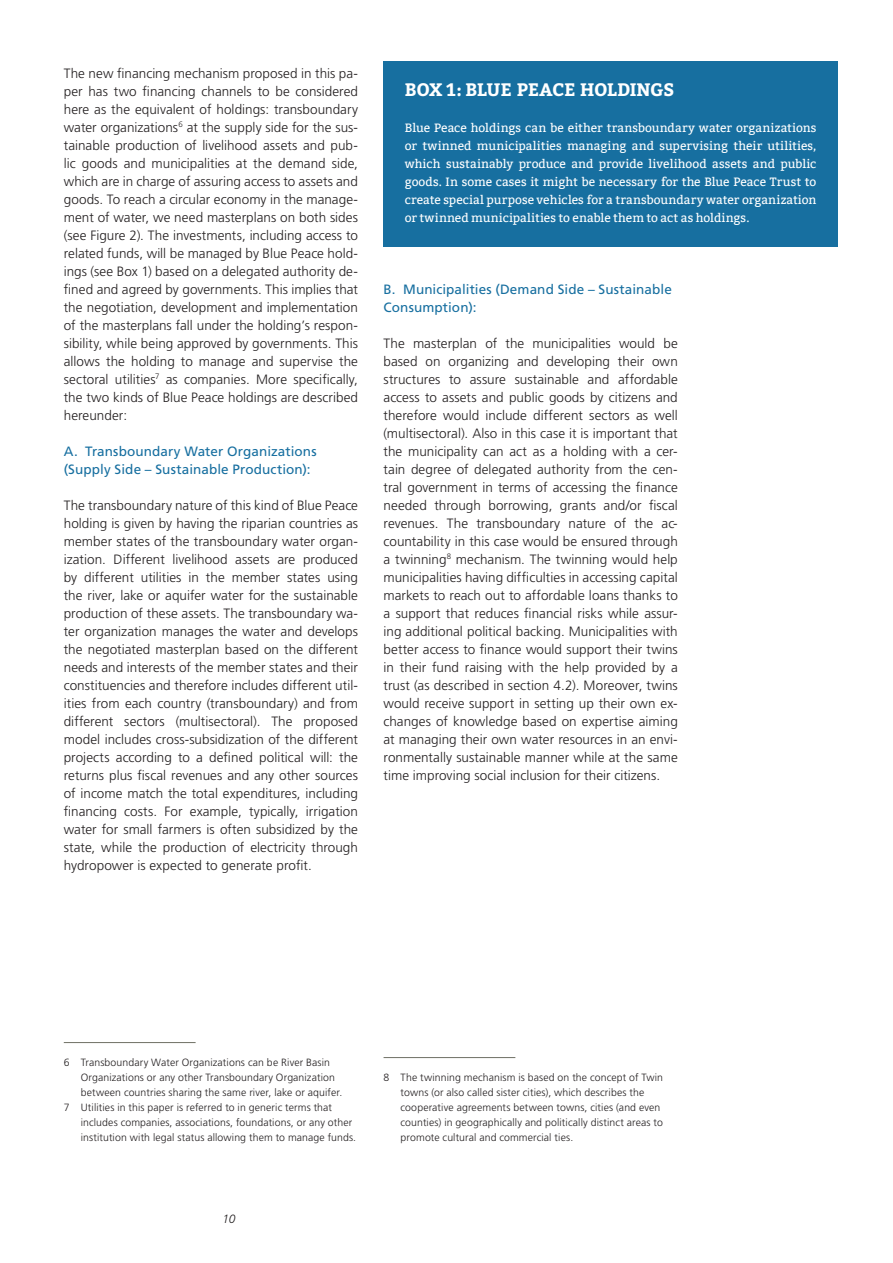
<style>
.page{position:relative;width:893px;height:1263px;background:#fff}
.page>*{position:absolute;margin:0;border:0;box-sizing:border-box;transform-origin:0 0}
.t1{font:700 18px "Bitter";letter-spacing:-.015em;color:#fff}
.t2{font:300 13.5px/18px "Frutiger LT Pro";color:#231f20;text-align:justify}
.t3{font:13.5px/18px "Frutiger LT Pro";letter-spacing:.005em;color:#176fa0}
.t4{font:12px/18px "Bitter";letter-spacing:.005em;color:#fff;text-align:justify}
.t5{font:italic 300 12px "Frutiger LT Pro";color:#231f20}
.t6{font:300 10.5px/15px "Frutiger LT Pro";letter-spacing:.01em;color:#231f20}
</style>
<div class="page">
<hr style="left:64px;top:1042px;width:132px;height:1px;background:#6f7065">
<hr style="left:384px;top:1057px;width:131px;height:1px;background:#6f7065">
<div style="left:384px;top:61px;width:454px;height:186px;background:#176fa0"></div>
<p class="t2" style="left:64px;top:64px;width:296px">The new financing mechanism proposed in this pa&shy;per has two financing channels to be considered here as the equivalent of holdings: transboundary water organizations<sup>6</sup> at the supply side for the sus&shy;tainable production of livelihood assets and pub&shy;lic goods and municipalities at the demand side, which are in charge of assuring access to assets and goods. To reach a circular economy in the manage&shy;ment of water, we need masterplans on both sides (see Figure 2). The investments, including access to related funds, will be managed by Blue Peace hold&shy;ings (see Box 1) based on a delegated authority de&shy;fined and agreed by governments. This implies that the negotiation, development and implementation of the masterplans fall under the holding’s respon&shy;sibility, while being approved by governments. This allows the holding to manage and supervise the sectoral utilities<sup>7</sup> as companies. More specifically, the two kinds of Blue Peace holdings are described hereunder:</p>
<p class="t3" style="left:64px;top:442px;width:254px">A. Transboundary Water Organizations (Supply Side – Sustainable Production):</p>
<p class="t2" style="left:64px;top:496px;width:296px">The transboundary nature of this kind of Blue Peace holding is given by having the riparian countries as member states of the transboundary water organ&shy;ization. Different livelihood assets are produced by different utilities in the member states using the river, lake or aquifer water for the sustainable production of these assets. The transboundary wa&shy;ter organization manages the water and develops the negotiated masterplan based on the different needs and interests of the member states and their constituencies and therefore includes different util&shy;ities from each country (transboundary) and from different sectors (multisectoral). The proposed model includes cross-subsidization of the different projects according to a defined political will: the returns plus fiscal revenues and any other sources of income match the total expenditures, including financing costs. For example, typically, irrigation water for small farmers is often subsidized by the state, while the production of electricity through hydropower is expected to generate profit.</p>
<h1 class="t1" style="left:405px;top:76px;width:271px">BOX 1: BLUE PEACE HOLDINGS</h1>
<p class="t4" style="left:405px;top:119px;width:413px">Blue Peace holdings can be either transboundary water organizations or twinned municipalities managing and supervising their utilities, which sustainably produce and provide livelihood assets and public goods. In some cases it might be necessary for the Blue Peace Trust to create special purpose vehicles for a transboundary water organization or twinned municipalities to enable them to act as holdings.</p>
<p class="t3" style="left:384px;top:280px;width:290px">B. Municipalities (Demand Side – Sustainable<br>Consumption):</p>
<p class="t2" style="left:384px;top:334px;width:296px">The masterplan of the municipalities would be based on organizing and developing their own structures to assure sustainable and affordable access to assets and public goods by citizens and therefore would include different sectors as well (multisectoral). Also in this case it is important that the municipality can act as a holding with a cer&shy;tain degree of delegated authority from the cen&shy;tral government in terms of accessing the finance needed through borrowing, grants and/or fiscal revenues. The transboundary nature of the ac&shy;countability in this case would be ensured through a twinning<sup>8</sup> mechanism. The twinning would help municipalities having difficulties in accessing capital markets to reach out to affordable loans thanks to a support that reduces financial risks while assur&shy;ing additional political backing. Municipalities with better access to finance would support their twins in their fund raising with the help provided by a trust (as described in section 4.2). Moreover, twins would receive support in setting up their own ex&shy;changes of knowledge based on expertise aiming at managing their own water resources in an envi&shy;ronmentally sustainable manner while at the same time improving social inclusion for their citizens.</p>
<p class="t6" style="left:64px;top:1055px;width:268px">6 Transboundary Water Organizations can be River Basin</p>
<p class="t6" style="left:81px;top:1070px;width:256px">Organizations or any other Transboundary Organization</p>
<p class="t6" style="left:81px;top:1085px;width:263px">between countries sharing the same river, lake or aquifer.</p>
<p class="t6" style="left:64px;top:1100px;width:270px">7 Utilities in this paper is referred to in generic terms that</p>
<p class="t6" style="left:81px;top:1115px;width:273px">includes companies, associations, foundations, or any other</p>
<p class="t6" style="left:81px;top:1130px;width:277px">institution with legal status allowing them to manage funds.</p>
<p class="t5" style="left:223px;top:1211px;width:14px">10</p>
<p class="t6" style="left:401px;top:1070px;width:264px;text-indent:-17px">8 The twinning mechanism is based on the concept of Twin towns (or also called sister cities), which describes the cooperative agreements between towns, cities (and even counties) in geographically and politically distinct areas to promote cultural and commercial ties.</p>
</div>
